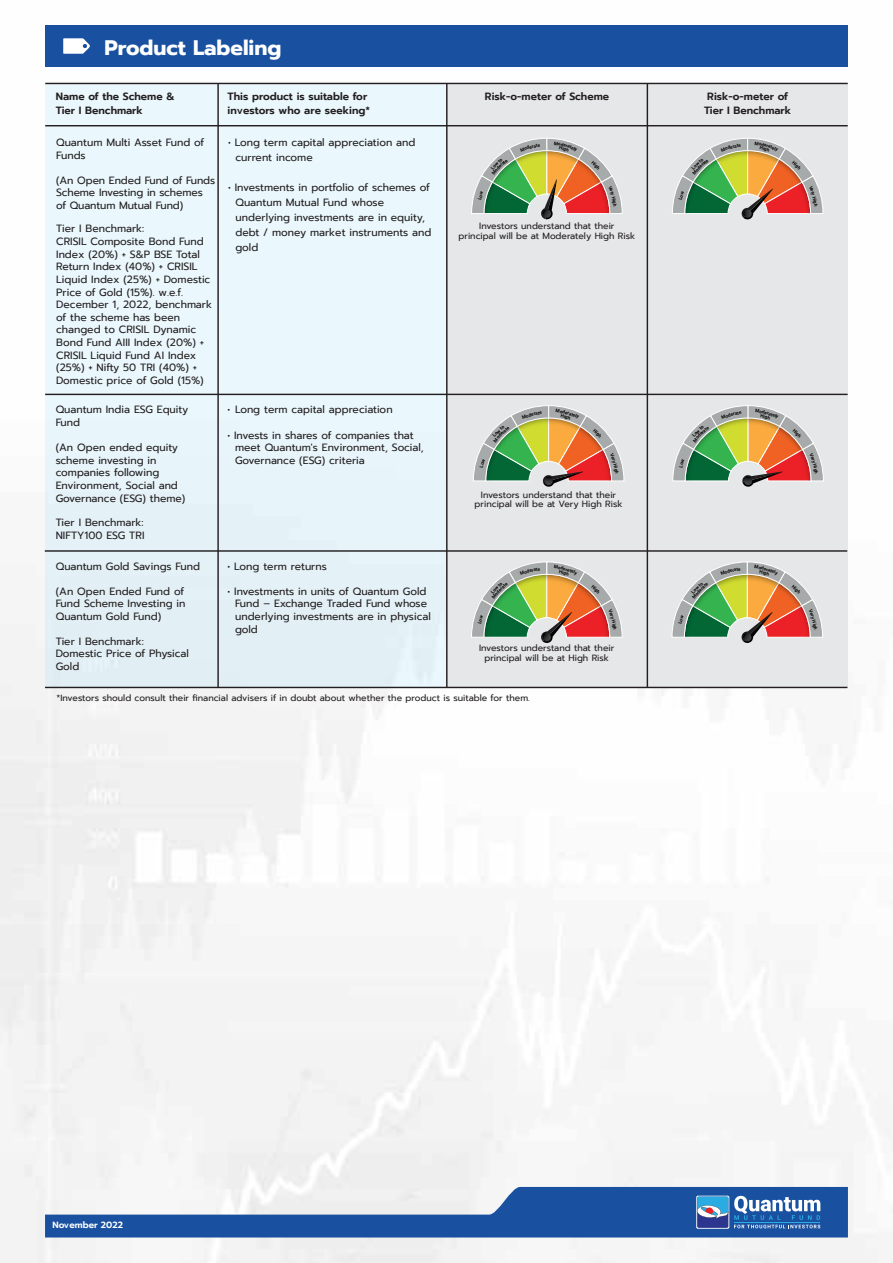
<style>
.page{position:relative;width:893px;height:1263px;background:#fff}
.page>*{position:absolute;margin:0;border:0;box-sizing:border-box;transform-origin:0 0}
.t1{font:700 21px "Prompt";color:#fff}
.t2{font:10.5px/12.6px "Prompt";color:#231f20}
.t3{font:600 10.5px/13.5px "Prompt";color:#231f20}
.t4{font:9px/9.4px "Prompt";color:#231f20;text-align:center}
.t5{font:600 9px "Prompt";color:#fff}
</style>
<div class="page">
<div style="left:46px;top:83px;width:401px;height:604px;background:#eaf7fc"></div>
<div style="left:447px;top:83px;width:401px;height:604px;background:#e6e7e8"></div>
<div style="left:45px;top:25px;width:803px;height:42px;background:#1951a0"></div>
<hr style="left:45px;top:125px;width:803px;height:1px;background:#231f20">
<hr style="left:45px;top:83px;width:803px;height:1px;background:#231f20">
<hr style="left:217px;top:83px;width:2px;height:604px;background:#231f20">
<hr style="left:647px;top:83px;width:1px;height:604px;background:#231f20">
<hr style="left:446px;top:83px;width:1px;height:604px;background:#231f20">
<svg style="left:63px;top:38px;width:27px;height:16px"></svg>
<hr style="left:45px;top:394px;width:803px;height:1px;background:#231f20">
<hr style="left:45px;top:687px;width:802px;height:1px;background:#231f20">
<hr style="left:45px;top:550px;width:802px;height:2px;background:#231f20">
<svg style="left:45px;top:1187px;width:803px;height:50px"></svg>
<svg style="left:672px;top:138px;width:151px;height:82px"></svg>
<svg style="left:473px;top:405px;width:151px;height:82px"></svg>
<svg style="left:672px;top:405px;width:152px;height:82px"></svg>
<svg style="left:471px;top:138px;width:152px;height:82px"></svg>
<svg style="left:471px;top:561px;width:151px;height:82px"></svg>
<svg style="left:672px;top:561px;width:151px;height:82px"></svg>
<h1 class="t1" style="left:105px;top:32px;width:178px">Product Labeling</h1>
<p class="t3" style="left:56px;top:90px;width:120px">Name of the Scheme &amp;<br>Tier I Benchmark</p>
<p class="t3" style="left:228px;top:90px;width:144px">This product is suitable for investors who are seeking*</p>
<p class="t3" style="left:485px;top:90px;width:126px">Risk-o-meter of Scheme</p>
<p class="t2" style="left:56px;top:136px;width:150px">Quantum Multi Asset Fund of</p>
<p class="t2" style="left:56px;top:149px;width:31px">Funds</p>
<p class="t2" style="left:56px;top:174px;width:160px">(An Open Ended Fund of Funds<br>Scheme Investing in schemes of Quantum Mutual Fund)</p>
<p class="t2" style="left:56px;top:223px;width:157px">Tier I Benchmark:<br>CRISIL Composite Bond Fund<br>Index (20%) + S&amp;P BSE Total<br>Return Index (40%) + CRISIL<br>Liquid Index (25%) + Domestic<br>Price of Gold (15%). w.e.f.<br>December 1, 2022, benchmark of the scheme has been changed to CRISIL Dynamic<br>Bond Fund AIII Index (20%) +<br>CRISIL Liquid Fund AI Index (25%) + Nifty 50 TRI (40%) +<br>Domestic price of Gold (15%)</p>
<p class="t2" style="left:56px;top:403px;width:134px">Quantum India ESG Equity</p>
<p class="t2" style="left:56px;top:416px;width:26px">Fund</p>
<p class="t2" style="left:56px;top:441px;width:131px">(An Open ended equity scheme investing in companies following<br>Environment, Social and<br>Governance (ESG) theme)</p>
<p class="t2" style="left:56px;top:516px;width:90px">Tier I Benchmark:<br>NIFTY100 ESG TRI</p>
<p class="t2" style="left:56px;top:560px;width:146px">Quantum Gold Savings Fund</p>
<p class="t2" style="left:56px;top:585px;width:131px">(An Open Ended Fund of<br>Fund Scheme Investing in<br>Quantum Gold Fund)</p>
<p class="t2" style="left:56px;top:635px;width:135px">Tier I Benchmark:<br>Domestic Price of Physical<br>Gold</p>
<p class="t2" style="left:236px;top:135px;width:181px;line-height:15px;text-indent:-7px">• Long term capital appreciation and current income</p>
<p class="t2" style="left:236px;top:180px;width:197px;line-height:15px;text-indent:-7px">• Investments in portfolio of schemes of<br>Quantum Mutual Fund whose underlying investments are in equity, debt / money market instruments and gold</p>
<p class="t2" style="left:228px;top:403px;width:167px">• Long term capital appreciation</p>
<p class="t2" style="left:235px;top:429px;width:190px;text-indent:-7px">• Invests in shares of companies that meet Quantum's Environment, Social,<br>Governance (ESG) criteria</p>
<p class="t2" style="left:228px;top:560px;width:101px">• Long term returns</p>
<p class="t2" style="left:235px;top:585px;width:197px;text-indent:-7px">• Investments in units of Quantum Gold<br>Fund – Exchange Traded Fund whose underlying investments are in physical gold</p>
<p class="t4" style="left:458px;top:221px;width:178px">Investors understand that their<br>principal will be at Moderately High Risk</p>
<p class="t4" style="left:475px;top:490px;width:149px">Investors understand that their principal will be at Very High Risk</p>
<p class="t4" style="left:479px;top:643px;width:137px">Investors understand that their principal will be at High Risk</p>
<p class="t4" style="left:57px;top:693px;width:475px">*Investors should consult their financial advisers if in doubt about whether the product is suitable for them.</p>
<p class="t3" style="left:704px;top:90px;width:89px;text-align:center">Risk-o-meter of<br>Tier I Benchmark</p>
<p class="t5" style="left:53px;top:1218px;width:72px">November 2022</p>
</div>
